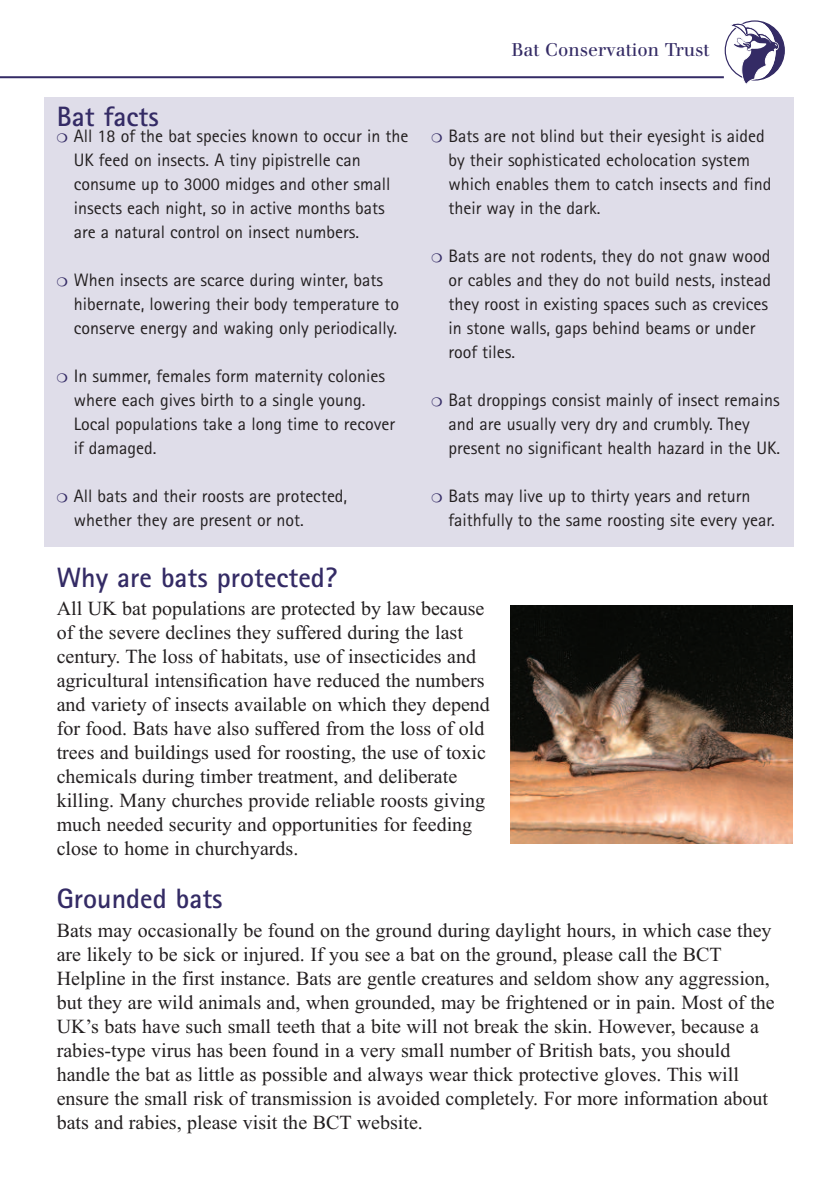
<style>
.page{position:relative;width:840px;height:1191px;background:#fff}
.page>*{position:absolute;margin:0;border:0;box-sizing:border-box;transform-origin:0 0}
.t1{font:700 28px "Rotis Sans Serif";color:#342b65}
.t2{font:20px/24px "Times New Roman";color:#231f20}
.t3{font:18px/24px "Rotis Sans Serif";color:#231f20}
.t4{font:18px "Walbaum";color:#342b65}
.s1{color:#342b65}
</style>
<div class="page">
<div style="left:44px;top:98px;width:749px;height:449px;background:#dfdde9"></div>
<svg style="left:729px;top:21px;width:54px;height:63px"></svg>
<hr style="left:0;top:76px;width:723px;height:2px;background:#342b65">
<img style="left:510px;top:605px;width:282px;height:238px">
<h1 class="t1" style="left:57px;top:107px;width:103px">Bat facts</h1>
<p class="t3" style="left:74px;top:126px;width:336px;text-indent:-17px"><span class="s1">❍</span> All 18 of the bat species known to occur in the UK feed on insects. A tiny pipistrelle can consume up to 3000 midges and other small insects each night, so in active months bats are a natural control on insect numbers.</p>
<p class="t3" style="left:74px;top:270px;width:327px;text-indent:-17px"><span class="s1">❍</span> When insects are scarce during winter, bats hibernate, lowering their body temperature to conserve energy and waking only periodically.</p>
<p class="t3" style="left:74px;top:366px;width:323px;text-indent:-17px"><span class="s1">❍</span> In summer, females form maternity colonies where each gives birth to a single young.<br>Local populations take a long time to recover if damaged.</p>
<p class="t3" style="left:74px;top:486px;width:275px;text-indent:-17px"><span class="s1">❍</span> All bats and their roosts are protected, whether they are present or not.</p>
<p class="t4" style="left:511px;top:43px;width:199px">Bat Conservation Trust</p>
<p class="t3" style="left:448px;top:126px;width:324px;text-indent:-17px"><span class="s1">❍</span> Bats are not blind but their eyesight is aided by their sophisticated echolocation system which enables them to catch insects and find their way in the dark.</p>
<p class="t3" style="left:448px;top:246px;width:324px;text-indent:-17px"><span class="s1">❍</span> Bats are not rodents, they do not gnaw wood or cables and they do not build nests, instead they roost in existing spaces such as crevices in stone walls, gaps behind beams or under roof tiles.</p>
<p class="t3" style="left:448px;top:390px;width:333px;text-indent:-17px"><span class="s1">❍</span> Bat droppings consist mainly of insect remains and are usually very dry and crumbly. They present no significant health hazard in the UK.</p>
<p class="t3" style="left:448px;top:486px;width:328px;text-indent:-17px"><span class="s1">❍</span> Bats may live up to thirty years and return faithfully to the same roosting site every year.</p>
<h1 class="t1" style="left:57px;top:567px;width:282px">Why are bats protected?</h1>
<p class="t2" style="left:57px;top:596px;width:434px">All UK bat populations are protected by law because of the severe declines they suffered during the last century. The loss of habitats, use of insecticides and agricultural intensification have reduced the numbers and variety of insects available on which they depend for food. Bats have also suffered from the loss of old trees and buildings used for roosting, the use of toxic chemicals during timber treatment, and deliberate killing. Many churches provide reliable roosts giving much needed security and opportunities for feeding close to home in churchyards.</p>
<h1 class="t1" style="left:57px;top:889px;width:167px">Grounded bats</h1>
<p class="t2" style="left:57px;top:917px;width:719px">Bats may occasionally be found on the ground during daylight hours, in which case they are likely to be sick or injured. If you see a bat on the ground, please call the BCT Helpline in the first instance. Bats are gentle creatures and seldom show any aggression, but they are wild animals and, when grounded, may be frightened or in pain. Most of the UK’s bats have such small teeth that a bite will not break the skin. However, because a rabies-type virus has been found in a very small number of British bats, you should handle the bat as little as possible and always wear thick protective gloves. This will ensure the small risk of transmission is avoided completely. For more information about bats and rabies, please visit the BCT website.</p>
</div>
